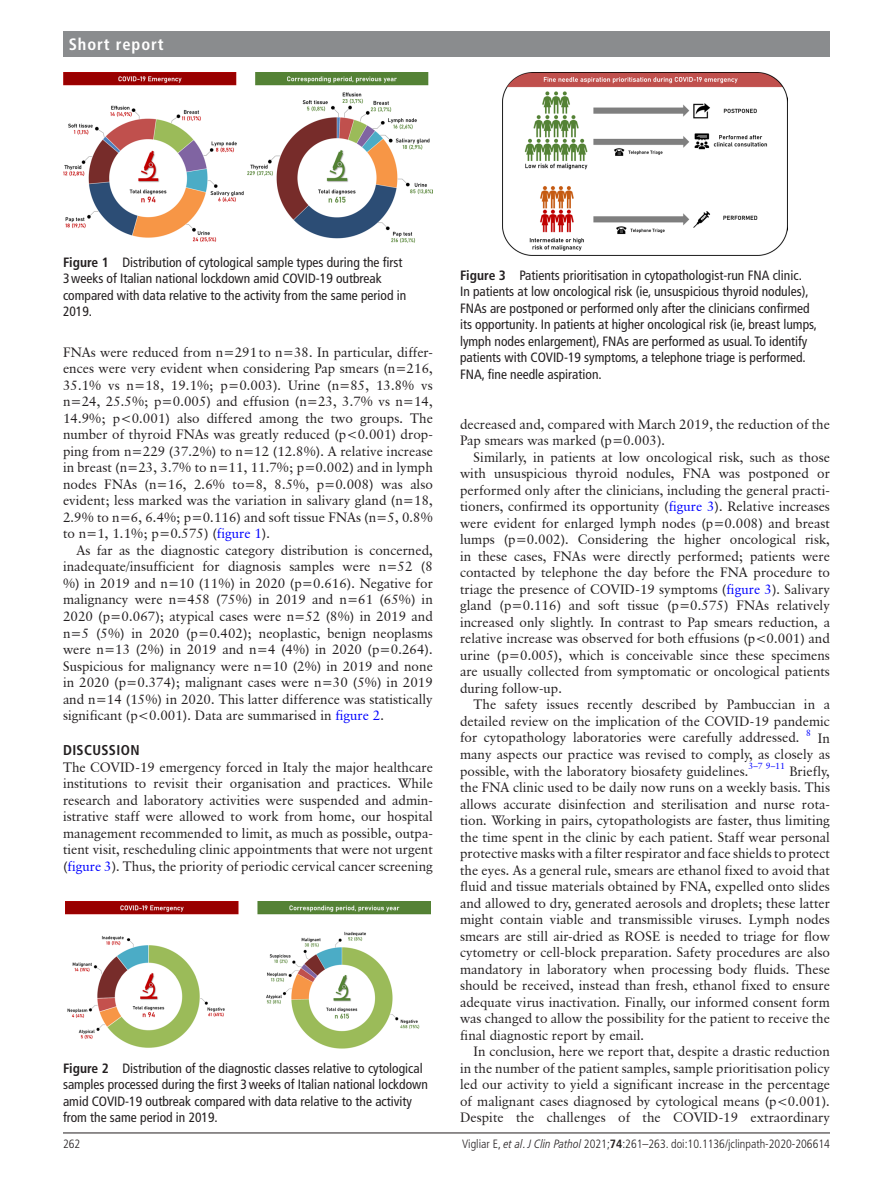
<style>
.page{position:relative;width:893px;height:1191px;background:#fff}
.page>*{position:absolute;margin:0;border:0;box-sizing:border-box;transform-origin:0 0}
.t1{font:700 condensed 16.5px "Frutiger LT Pro";color:#fff}
.t2{font:700 condensed 14.25px "Frutiger LT Pro";color:#231f20}
.t3{font:13.5px/16.5px "Classical Garamond BT";color:#231f20;text-align:justify}
.t4{font:condensed 13.5px/16.5px "Frutiger LT Pro";color:#231f20}
.t5{font:300 condensed 12px "Frutiger LT Pro";color:#231f20}
.s1{font-weight:700}
.s2{color:#00f}
.s3{font-style:italic}
</style>
<div class="page">
<hr style="left:63px;top:1132px;width:767px;height:1px;background:#231f20">
<div style="left:63px;top:31px;width:767px;height:25px;background:#8a8c8e"></div>
<img style="left:63px;top:72px;width:370px;height:171px">
<img style="left:66px;top:901px;width:364px;height:147px">
<img style="left:503px;top:72px;width:284px;height:184px">
<p class="t1" style="left:69px;top:34px;width:96px">Short report</p>
<p class="t4" style="left:63px;top:254px;width:345px"><span class="s1">Figure 1</span> Distribution of cytological sample types during the first 3weeks of Italian national lockdown amid COVID-19 outbreak compared with data relative to the activity from the same period in 2019.</p>
<p class="t3" style="left:63px;top:344px;width:371px">FNAs were reduced from n=291to n=38. In particular, differ&shy;ences were very evident when considering Pap smears (n=216, 35.1% vs n=18, 19.1%; p=0.003). Urine (n=85, 13.8% vs n=24, 25.5%; p=0.005) and effusion (n=23, 3.7% vs n=14, 14.9%; p&lt;0.001) also differed among the two groups. The number of thyroid FNAs was greatly reduced (p&lt;0.001) drop&shy;ping from n=229 (37.2%) to n=12 (12.8%). A relative increase in breast (n=23, 3.7% to n=11, 11.7%; p=0.002) and in lymph nodes FNAs (n=16, 2.6% to=8, 8.5%, p=0.008) was also evident; less marked was the variation in salivary gland (n=18, 2.9% to n=6, 6.4%; p=0.116) and soft tissue FNAs (n=5, 0.8% to n=1, 1.1%; p=0.575) (<span class="s2">figure 1</span>).</p>
<p class="t3" style="left:63px;top:542px;width:371px;text-indent:14px">As far as the diagnostic category distribution is concerned, inadequate/insufficient for diagnosis samples were n=52 (8 %) in 2019 and n=10 (11%) in 2020 (p=0.616). Negative for malignancy were n=458 (75%) in 2019 and n=61 (65%) in 2020 (p=0.067); atypical cases were n=52 (8%) in 2019 and n=5 (5%) in 2020 (p=0.402); neoplastic, benign neoplasms were n=13 (2%) in 2019 and n=4 (4%) in 2020 (p=0.264).<br>Suspicious for malignancy were n=10 (2%) in 2019 and none in 2020 (p=0.374); malignant cases were n=30 (5%) in 2019 and n=14 (15%) in 2020. This latter difference was statistically significant (p&lt;0.001). Data are summarised in <span class="s2">figure 2</span>.</p>
<p class="t2" style="left:63px;top:742px;width:8px">Disc</p>
<p class="t2" style="left:92px;top:742px;width:49px">ussion</p>
<p class="t3" style="left:63px;top:758px;width:371px">The COVID-19 emergency forced in Italy the major healthcare institutions to revisit their organisation and practices. While research and laboratory activities were suspended and admin&shy;istrative staff were allowed to work from home, our hospital management recommended to limit, as much as possible, outpa&shy;tient visit, rescheduling clinic appointments that were not urgent (<span class="s2">figure 3</span>). Thus, the priority of periodic cervical cancer screening</p>
<p class="t4" style="left:63px;top:1059px;width:367px"><span class="s1">Figure 2</span> Distribution of the diagnostic classes relative to cytological samples processed during the first 3weeks of Italian national lockdown amid COVID-19 outbreak compared with data relative to the activity from the same period in 2019.</p>
<p class="t4" style="left:460px;top:267px;width:358px"><span class="s1">Figure 3</span> Patients prioritisation in cytopathologist-run FNA clinic.<br>In patients at low oncological risk (ie, unsuspicious thyroid nodules), FNAs are postponed or performed only after the clinicians confirmed its opportunity. In patients at higher oncological risk (ie, breast lumps, lymph nodes enlargement), FNAs are performed as usual. To identify patients with COVID-19 symptoms, a telephone triage is performed.<br>FNA, fine needle aspiration.</p>
<p class="t3" style="left:460px;top:416px;width:371px">decreased and, compared with March 2019, the reduction of the<br>Pap smears was marked (p=0.003).</p>
<p class="t3" style="left:460px;top:449px;width:371px;text-indent:14px">Similarly, in patients at low oncological risk, such as those with unsuspicious thyroid nodules, FNA was postponed or performed only after the clinicians, including the general practi&shy;tioners, confirmed its opportunity (<span class="s2">figure 3</span>). Relative increases were evident for enlarged lymph nodes (p=0.008) and breast lumps (p=0.002). Considering the higher oncological risk, in these cases, FNAs were directly performed; patients were contacted by telephone the day before the FNA procedure to triage the presence of COVID-19 symptoms (<span class="s2">figure 3</span>). Salivary gland (p=0.116) and soft tissue (p=0.575) FNAs relatively increased only slightly. In contrast to Pap smears reduction, a relative increase was observed for both effusions (p&lt;0.001) and urine (p=0.005), which is conceivable since these specimens are usually collected from symptomatic or oncological patients during follow-up.</p>
<p class="t3" style="left:460px;top:696px;width:371px;text-indent:14px">The safety issues recently described by Pambuccian in a detailed review on the implication of the COVID-19 pandemic for cytopathology laboratories were carefully addressed. <sup>8</sup></p>
<p class="t3" style="left:460px;top:729px;width:371px;text-indent:358px">In many aspects our practice was revised to comply, as closely as possible, with the laboratory biosafety guidelines.<sup>3–7</sup> <sup>9–11</sup> Briefly, the FNA clinic used to be daily now runs on a weekly basis. This allows accurate disinfection and sterilisation and nurse rota&shy;tion. Working in pairs, cytopathologists are faster, thus limiting the time spent in the clinic by each patient. Staff wear personal protective masks with a filter respirator and face shields to protect the eyes. As a general rule, smears are ethanol fixed to avoid that fluid and tissue materials obtained by FNA, expelled onto slides and allowed to dry, generated aerosols and droplets; these latter might contain viable and transmissible viruses. Lymph nodes smears are still air-dried as ROSE is needed to triage for flow cytometry or cell-block preparation. Safety procedures are also mandatory in laboratory when processing body fluids. These should be received, instead than fresh, ethanol fixed to ensure adequate virus inactivation. Finally, our informed consent form was changed to allow the possibility for the patient to receive the final diagnostic report by email.</p>
<p class="t3" style="left:460px;top:1043px;width:371px;text-indent:14px">In conclusion, here we report that, despite a drastic reduction in the number of the patient samples, sample prioritisation policy led our activity to yield a significant increase in the percentage of malignant cases diagnosed by cytological means (p&lt;0.001).<br>Despite the challenges of the COVID-19 extraordinary</p>
<p class="t5" style="left:63px;top:1136px;width:19px">262</p>
<p class="t5" style="left:462px;top:1136px;width:369px">Vigliar E, <span class="s3">et al</span>. <span class="s3">J Clin Pathol</span> 2021;<span class="s1">74</span>:261–263. doi:10.1136/jclinpath-2020-206614</p>
</div>
